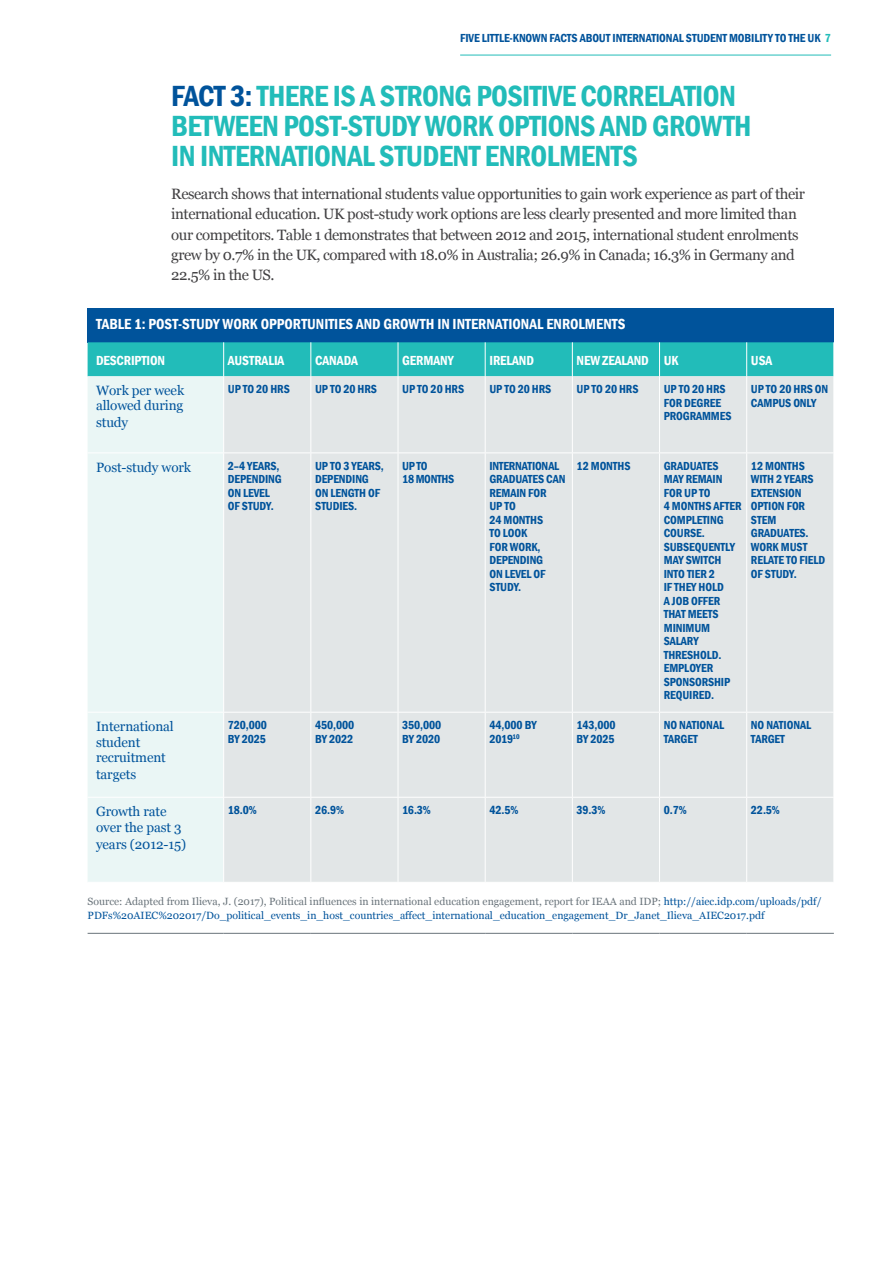
<style>
.page{position:relative;width:893px;height:1263px;background:#fff}
.page>*{position:absolute;margin:0;border:0;box-sizing:border-box;transform-origin:0 0}
.t1{font:600 condensed 30px/30px "Franklin Gothic";letter-spacing:-.02em;color:#22bcb9}
.t2{font:15px/20.2px "Georgia";letter-spacing:-.03em;color:#414042}
.t3{font:600 condensed 15px "Franklin Gothic";color:#fff}
.t4{font:13.5px/16.5px "Georgia";letter-spacing:-.01em;color:#00539b}
.t5{font:600 condensed 13.5px "Franklin Gothic";letter-spacing:-.01em;color:#fff}
.t6{font:600 condensed 12px/13.5px "Franklin Gothic";letter-spacing:-.01em;color:#00539b}
.t7{font:600 condensed 12px/13.5px "Franklin Gothic";letter-spacing:-.03em;color:#00539b}
.t8{font:10.5px/13.5px "Georgia";color:#00539b}
.s1{color:#22bcb9}
.s2{color:#00539b}
.s3{color:#6a747b}
</style>
<div class="page">
<hr style="left:460px;top:55px;width:371px;height:1px;background:#22bcb9">
<div style="left:88px;top:308px;width:746px;height:34px;background:#00539b"></div>
<div style="left:88px;top:342px;width:745px;height:34px;background:#22bcb9"></div>
<div style="left:88px;top:376px;width:135px;height:506px;background:#eaf6f5"></div>
<div style="left:224px;top:376px;width:609px;height:506px;background:#e2e6e7"></div>
<hr style="left:88px;top:933px;width:136px;height:1px;background:#6a747b">
<hr style="left:224px;top:933px;width:87px;height:1px;background:#6a747b">
<hr style="left:311px;top:933px;width:87px;height:1px;background:#6a747b">
<hr style="left:398px;top:933px;width:87px;height:1px;background:#6a747b">
<hr style="left:485px;top:933px;width:87px;height:1px;background:#6a747b">
<hr style="left:572px;top:933px;width:87px;height:1px;background:#6a747b">
<hr style="left:659px;top:933px;width:88px;height:1px;background:#6a747b">
<hr style="left:747px;top:933px;width:87px;height:1px;background:#6a747b">
<hr style="left:310px;top:376px;width:1px;height:76px;background:#fff">
<hr style="left:398px;top:376px;width:1px;height:76px;background:#fff">
<hr style="left:485px;top:376px;width:1px;height:76px;background:#fff">
<hr style="left:572px;top:376px;width:1px;height:76px;background:#fff">
<hr style="left:659px;top:376px;width:1px;height:76px;background:#fff">
<hr style="left:746px;top:376px;width:1px;height:76px;background:#fff">
<hr style="left:310px;top:453px;width:1px;height:259px;background:#fff">
<hr style="left:398px;top:453px;width:1px;height:259px;background:#fff">
<hr style="left:485px;top:453px;width:1px;height:259px;background:#fff">
<hr style="left:572px;top:453px;width:1px;height:259px;background:#fff">
<hr style="left:659px;top:453px;width:1px;height:259px;background:#fff">
<hr style="left:746px;top:453px;width:1px;height:259px;background:#fff">
<hr style="left:310px;top:712px;width:1px;height:85px;background:#fff">
<hr style="left:398px;top:712px;width:1px;height:85px;background:#fff">
<hr style="left:485px;top:712px;width:1px;height:85px;background:#fff">
<hr style="left:572px;top:712px;width:1px;height:85px;background:#fff">
<hr style="left:659px;top:712px;width:1px;height:85px;background:#fff">
<hr style="left:746px;top:712px;width:1px;height:85px;background:#fff">
<hr style="left:310px;top:798px;width:1px;height:84px;background:#fff">
<hr style="left:398px;top:798px;width:1px;height:84px;background:#fff">
<hr style="left:485px;top:798px;width:1px;height:84px;background:#fff">
<hr style="left:572px;top:798px;width:1px;height:84px;background:#fff">
<hr style="left:659px;top:798px;width:1px;height:84px;background:#fff">
<hr style="left:746px;top:798px;width:1px;height:84px;background:#fff">
<hr style="left:223px;top:342px;width:1px;height:34px;background:#fff">
<hr style="left:310px;top:342px;width:1px;height:34px;background:#fff">
<hr style="left:398px;top:342px;width:1px;height:34px;background:#fff">
<hr style="left:485px;top:342px;width:1px;height:34px;background:#fff">
<hr style="left:572px;top:342px;width:1px;height:34px;background:#fff">
<hr style="left:659px;top:342px;width:1px;height:34px;background:#fff">
<hr style="left:746px;top:342px;width:1px;height:34px;background:#fff">
<hr style="left:88px;top:452px;width:136px;height:1px;background:#fff">
<hr style="left:224px;top:452px;width:87px;height:1px;background:#fff">
<hr style="left:311px;top:452px;width:87px;height:1px;background:#fff">
<hr style="left:398px;top:452px;width:87px;height:1px;background:#fff">
<hr style="left:485px;top:452px;width:87px;height:1px;background:#fff">
<hr style="left:572px;top:452px;width:87px;height:1px;background:#fff">
<hr style="left:659px;top:452px;width:88px;height:1px;background:#fff">
<hr style="left:747px;top:452px;width:87px;height:1px;background:#fff">
<hr style="left:88px;top:712px;width:136px;height:1px;background:#fff">
<hr style="left:224px;top:712px;width:87px;height:1px;background:#fff">
<hr style="left:311px;top:712px;width:87px;height:1px;background:#fff">
<hr style="left:398px;top:712px;width:87px;height:1px;background:#fff">
<hr style="left:485px;top:712px;width:87px;height:1px;background:#fff">
<hr style="left:572px;top:712px;width:87px;height:1px;background:#fff">
<hr style="left:659px;top:712px;width:88px;height:1px;background:#fff">
<hr style="left:747px;top:712px;width:87px;height:1px;background:#fff">
<hr style="left:88px;top:797px;width:136px;height:1px;background:#fff">
<hr style="left:224px;top:797px;width:87px;height:1px;background:#fff">
<hr style="left:311px;top:797px;width:87px;height:1px;background:#fff">
<hr style="left:398px;top:797px;width:87px;height:1px;background:#fff">
<hr style="left:485px;top:797px;width:87px;height:1px;background:#fff">
<hr style="left:572px;top:797px;width:87px;height:1px;background:#fff">
<hr style="left:659px;top:797px;width:88px;height:1px;background:#fff">
<hr style="left:747px;top:797px;width:87px;height:1px;background:#fff">
<p class="t6" style="left:460px;top:31px;width:372px">FIVE LITTLE-KNOWN FACTS ABOUT INTERNATIONAL STUDENT MOBILITY TO THE UK <span class="s1">7</span></p>
<h1 class="t1" style="left:171px;top:81px;width:582px"><span class="s2">FACT 3:</span> THERE IS A STRONG POSITIVE CORRELATION<br>BETWEEN POST-STUDY WORK OPTIONS AND GROWTH<br>IN INTERNATIONAL STUDENT ENROLMENTS</h1>
<p class="t2" style="left:171px;top:183px;width:635px">Research shows that international students value opportunities to gain work experience as part of their international education. UK post-study work options are less clearly presented and more limited than our competitors. Table 1 demonstrates that between 2012 and 2015, international student enrolments grew by 0.7% in the UK, compared with 18.0% in Australia; 26.9% in Canada; 16.3% in Germany and 22.5% in the US.</p>
<p class="t3" style="left:96px;top:314px;width:531px">TABLE 1: POST-STUDY WORK OPPORTUNITIES AND GROWTH IN INTERNATIONAL ENROLMENTS</p>
<p class="t5" style="left:96px;top:351px;width:70px">DESCRIPTION</p>
<p class="t5" style="left:228px;top:351px;width:58px">AUSTRALIA</p>
<p class="t5" style="left:315px;top:351px;width:44px">CANADA</p>
<p class="t5" style="left:402px;top:351px;width:53px">GERMANY</p>
<p class="t5" style="left:489px;top:351px;width:46px">IRELAND</p>
<p class="t5" style="left:577px;top:351px;width:103px">NEW ZEALAND UK</p>
<p class="t5" style="left:751px;top:351px;width:16px">USA</p>
<p class="t4" style="left:96px;top:382px;width:90px;line-height:15px">Work per week allowed during</p>
<p class="t4" style="left:96px;top:413px;width:34px">study</p>
<p class="t6" style="left:228px;top:382px;width:63px">UP TO 20 HRS</p>
<p class="t6" style="left:315px;top:382px;width:63px">UP TO 20 HRS</p>
<p class="t6" style="left:402px;top:382px;width:63px">UP TO 20 HRS</p>
<p class="t6" style="left:489px;top:382px;width:63px">UP TO 20 HRS</p>
<p class="t6" style="left:577px;top:382px;width:63px">UP TO 20 HRS</p>
<p class="t6" style="left:664px;top:382px;width:69px">UP TO 20 HRS<br>FOR DEGREE<br>PROGRAMMES</p>
<p class="t6" style="left:751px;top:382px;width:79px">UP TO 20 HRS ON<br>CAMPUS ONLY</p>
<p class="t4" style="left:96px;top:458px;width:97px">Post-study work</p>
<p class="t6" style="left:228px;top:459px;width:55px">2–4 YEARS,<br>DEPENDING<br>ON LEVEL<br>OF STUDY.</p>
<p class="t6" style="left:315px;top:459px;width:70px">UP TO 3 YEARS,<br>DEPENDING<br>ON LENGTH OF<br>STUDIES.</p>
<p class="t7" style="left:402px;top:459px;width:53px">UP TO<br>18 MONTHS</p>
<p class="t6" style="left:489px;top:459px;width:78px">INTERNATIONAL<br>GRADUATES CAN<br>REMAIN FOR<br>UP TO<br>24 MONTHS<br>TO LOOK<br>FOR WORK,<br>DEPENDING<br>ON LEVEL OF<br>STUDY.</p>
<p class="t6" style="left:577px;top:459px;width:55px">12 MONTHS</p>
<p class="t6" style="left:664px;top:459px;width:79px">GRADUATES<br>MAY REMAIN<br>FOR UP TO<br>4 MONTHS AFTER<br>COMPLETING<br>COURSE.<br>SUBSEQUENTLY<br>MAY SWITCH<br>INTO TIER 2<br>IF THEY HOLD<br>A JOB OFFER<br>THAT MEETS<br>MINIMUM<br>SALARY<br>THRESHOLD.<br>EMPLOYER<br>SPONSORSHIP<br>REQUIRED.</p>
<p class="t6" style="left:751px;top:459px;width:76px">12 MONTHS<br>WITH 2 YEARS<br>EXTENSION<br>OPTION FOR<br>STEM<br>GRADUATES.<br>WORK MUST<br>RELATE TO FIELD<br>OF STUDY.</p>
<p class="t4" style="left:96px;top:717px;width:79px">International student</p>
<p class="t4" style="left:96px;top:749px;width:71px">recruitment targets</p>
<p class="t6" style="left:228px;top:718px;width:41px">720,000<br>BY 2025</p>
<p class="t6" style="left:315px;top:718px;width:41px">450,000<br>BY 2022</p>
<p class="t6" style="left:402px;top:718px;width:41px">350,000<br>BY 2020</p>
<p class="t6" style="left:489px;top:718px;width:49px">44,000 BY<br>2019<sup>10</sup></p>
<p class="t6" style="left:577px;top:718px;width:40px">143,000<br>BY 2025</p>
<p class="t6" style="left:664px;top:718px;width:62px">NO NATIONAL<br>TARGET</p>
<p class="t6" style="left:751px;top:718px;width:62px">NO NATIONAL<br>TARGET</p>
<p class="t4" style="left:96px;top:802px;width:91px">Growth rate over the past 3 years (2012-15)</p>
<p class="t6" style="left:228px;top:803px;width:30px">18.0%</p>
<p class="t6" style="left:315px;top:803px;width:30px">26.9%</p>
<p class="t6" style="left:402px;top:803px;width:30px">16.3%</p>
<p class="t6" style="left:489px;top:803px;width:30px">42.5%</p>
<p class="t6" style="left:577px;top:803px;width:30px">39.3%</p>
<p class="t6" style="left:664px;top:803px;width:24px">0.7%</p>
<p class="t6" style="left:751px;top:803px;width:30px">22.5%</p>
<p class="t8" style="left:88px;top:894px;width:735px"><span class="s3">Source: Adapted from Ilieva, J. (2017), Political influences in international education engagement, report for IEAA and IDP;</span> http://aiec.idp.com/uploads/pdf/<br>PDFs%20AIEC%202017/Do_political_events_in_host_countries_affect_international_education_engagement_Dr_Janet_Ilieva_AIEC2017.pdf</p>
</div>
